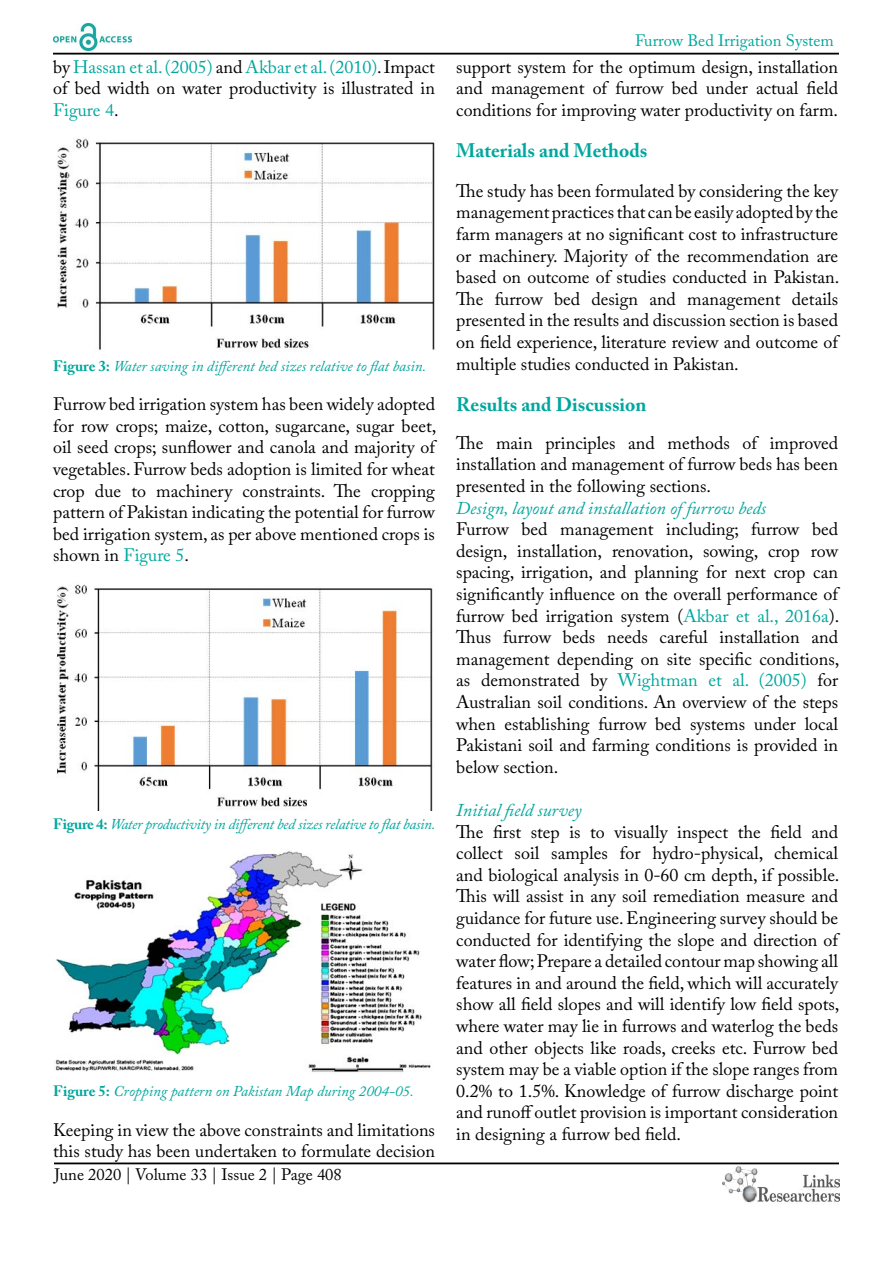
<style>
.page{position:relative;width:893px;height:1263px;background:#fff}
.page>*{position:absolute;margin:0;border:0;box-sizing:border-box;transform-origin:0 0}
.t1{font:700 19.5px "Adobe Caslon Pro";color:#00a79e}
.t2{font:18px/21.6px "Adobe Caslon Pro";color:#000;text-align:justify}
.t3{font:italic 18px "Adobe Caslon Pro";color:#00a79e}
.t4{font:16.5px "Adobe Caslon Pro";color:#000}
.t5{font:16.5px "Adobe Caslon Pro";color:#00a79e}
.t6{font:italic 15px "Adobe Caslon Pro";letter-spacing:-.005em;color:#00a79e}
.s1{color:#00a79e}
.s2{font-weight:700;font-style:normal}
</style>
<div class="page">
<hr style="left:53px;top:53px;width:786px;height:2px;background:#000">
<hr style="left:54px;top:1162px;width:785px;height:2px;background:#000">
<img style="left:53px;top:24px;width:78px;height:27px">
<img style="left:723px;top:1166px;width:117px;height:37px">
<img style="left:57px;top:138px;width:378px;height:212px">
<img style="left:57px;top:584px;width:376px;height:226px">
<img style="left:55px;top:849px;width:376px;height:223px">
<p class="t2" style="left:53px;top:56px;width:383px">by <span class="s1">Hassan et al. (2005)</span> and <span class="s1">Akbar et al. (2010)</span>. Impact of bed width on water productivity is illustrated in <span class="s1">Figure 4</span>.</p>
<p class="t6" style="left:53px;top:357px;width:375px"><span class="s2">Figure 3:</span> Water saving in different bed sizes relative to flat basin.</p>
<p class="t2" style="left:53px;top:393px;width:385px">Furrow bed irrigation system has been widely adopted for row crops; maize, cotton, sugarcane, sugar beet, oil seed crops; sunflower and canola and majority of vegetables. Furrow beds adoption is limited for wheat crop due to machinery constraints. The cropping pattern of Pakistan indicating the potential for furrow bed irrigation system, as per above mentioned crops is shown in <span class="s1">Figure 5</span>.</p>
<p class="t6" style="left:53px;top:814px;width:384px"><span class="s2">Figure 4:</span> Water productivity in different bed sizes relative to flat basin.</p>
<p class="t6" style="left:53px;top:1082px;width:362px"><span class="s2">Figure 5:</span> Cropping pattern on Pakistan Map during 2004-05.</p>
<p class="t2" style="left:53px;top:1119px;width:383px">Keeping in view the above constraints and limitations this study has been undertaken to formulate decision</p>
<p class="t4" style="left:54px;top:1165px;width:289px">June 2020 | Volume 33 | Issue 2 | Page 408</p>
<p class="t5" style="left:635px;top:31px;width:200px">Furrow Bed Irrigation System</p>
<p class="t2" style="left:456px;top:56px;width:383px">support system for the optimum design, installation and management of furrow bed under actual field conditions for improving water productivity on farm.</p>
<p class="t1" style="left:456px;top:139px;width:193px">Materials and Methods</p>
<p class="t2" style="left:456px;top:180px;width:385px">The study has been formulated by considering the key management practices that can be easily adopted by the farm managers at no significant cost to infrastructure or machinery. Majority of the recommendation are based on outcome of studies conducted in Pakistan.<br>The furrow bed design and management details presented in the results and discussion section is based on field experience, literature review and outcome of multiple studies conducted in Pakistan.</p>
<p class="t1" style="left:456px;top:393px;width:192px">Results and Discussion</p>
<p class="t2" style="left:456px;top:432px;width:383px">The main principles and methods of improved installation and management of furrow beds has been presented in the following sections.</p>
<p class="t3" style="left:456px;top:497px;width:311px">Design, layout and installation of furrow beds</p>
<p class="t2" style="left:456px;top:518px;width:385px">Furrow bed management including; furrow bed design, installation, renovation, sowing, crop row spacing, irrigation, and planning for next crop can significantly influence on the overall performance of furrow bed irrigation system (<span class="s1">Akbar et al., 2016a</span>).<br>Thus furrow beds needs careful installation and management depending on site specific conditions, as demonstrated by <span class="s1">Wightman et al. (2005)</span> for Australian soil conditions. An overview of the steps when establishing furrow bed systems under local Pakistani soil and farming conditions is provided in below section.</p>
<p class="t3" style="left:456px;top:799px;width:127px">Initial field survey</p>
<p class="t2" style="left:456px;top:821px;width:385px">The first step is to visually inspect the field and collect soil samples for hydro-physical, chemical and biological analysis in 0-60 cm depth, if possible.<br>This will assist in any soil remediation measure and guidance for future use. Engineering survey should be conducted for identifying the slope and direction of water flow; Prepare a detailed contour map showing all features in and around the field, which will accurately show all field slopes and will identify low field spots, where water may lie in furrows and waterlog the beds and other objects like roads, creeks etc. Furrow bed system may be a viable option if the slope ranges from 0.2% to 1.5%. Knowledge of furrow discharge point and runoff outlet provision is important consideration in designing a furrow bed field.</p>
</div>
